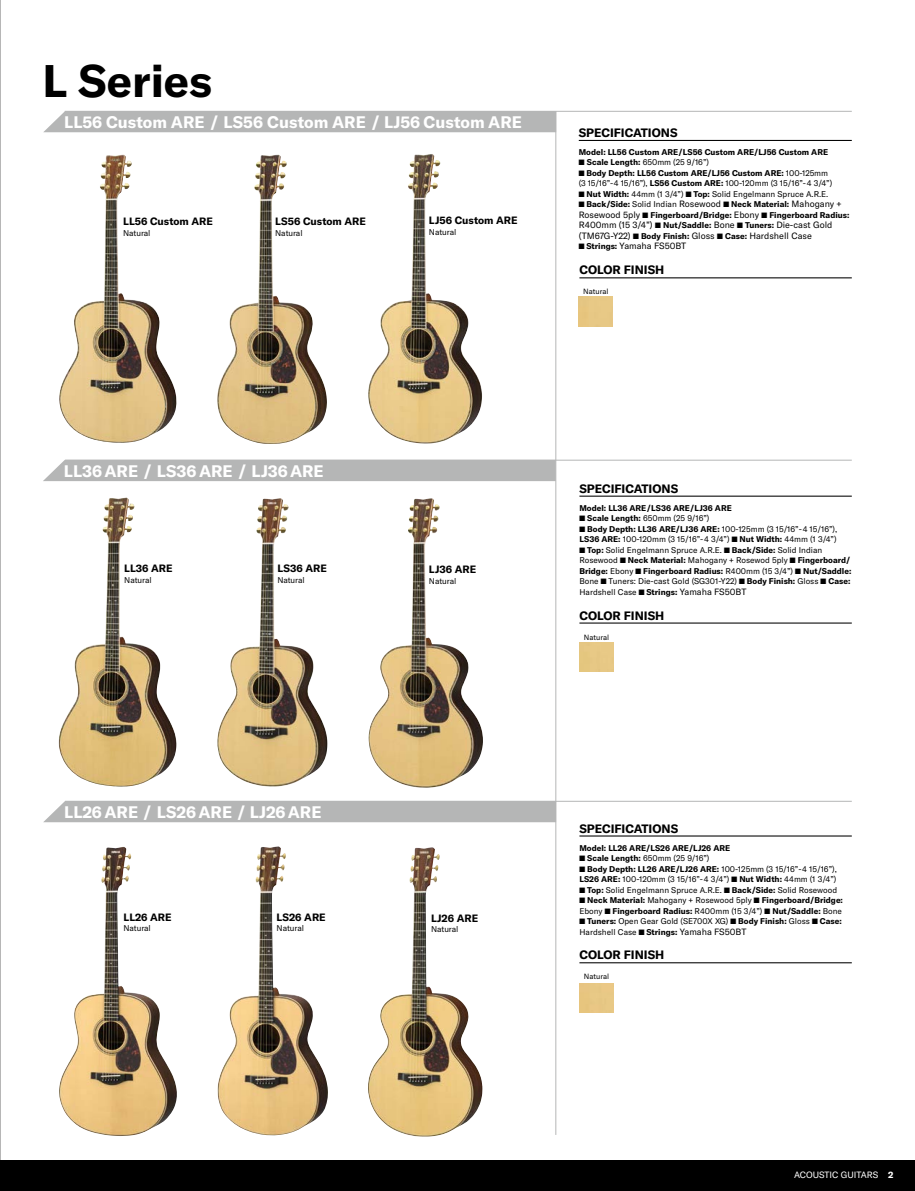
<style>
.page{position:relative;width:915px;height:1191px;background:#fff}
.page>*{position:absolute;margin:0;border:0;box-sizing:border-box;transform-origin:0 0}
.t1{font:700 45px "GT America Y";color:#000}
.t2{font:700 16.5px "GT America Y";color:#fff}
.t3{font:700 12px "GT America Y";color:#000}
.t4{font:700 10.5px "GT America Y";color:#000}
.t5{font:9px/10.5px "GT America Y";color:#000}
.t6{font:9px "GT America Y";color:#fff}
.t7{font:8.25px/10.5px "GT America Y";color:#000}
.t8{font:700 8.25px/10.5px "GT America Y";color:#000}
.t9{font:7.5px "GT America Y";color:#000}
.s1{font-family:"Monotype Sorts";font-weight:400;font-size:7.5px}
.s2{font-weight:400}
.s3{font-weight:400;font-size:9px}
.s4{font-family:"Monotype Sorts";font-size:7.5px}
.s5{font-weight:700;font-size:8.25px}
.s6{font-weight:700}
.s7{font-size:9px}
</style>
<div class="page">
<div style="left:0;top:1159px;width:914px;height:32px;background:#000"></div>
<img style="left:0;top:0;width:1px;height:1160px">
<hr style="left:555px;top:111px;width:1px;height:1023px;background:#b5b6b6">
<div style="left:44px;top:111px;width:511px;height:21px;background:#b5b6b6"></div>
<hr style="left:65px;top:111px;width:786px;height:1px;background:#b5b6b6">
<div style="left:43px;top:460px;width:512px;height:21px;background:#b5b6b6"></div>
<hr style="left:65px;top:460px;width:786px;height:1px;background:#b5b6b6">
<img style="left:59px;top:154px;width:118px;height:289px">
<img style="left:217px;top:154px;width:110px;height:290px">
<img style="left:59px;top:497px;width:117px;height:290px">
<img style="left:217px;top:498px;width:110px;height:288px">
<hr style="left:579px;top:277px;width:272px;height:1px;background:#000">
<hr style="left:578px;top:140px;width:273px;height:1px;background:#000">
<hr style="left:579px;top:622px;width:272px;height:1px;background:#000">
<hr style="left:579px;top:495px;width:272px;height:2px;background:#000">
<hr style="left:65px;top:801px;width:786px;height:1px;background:#b5b6b6">
<div style="left:43px;top:801px;width:512px;height:21px;background:#b5b6b6"></div>
<img style="left:59px;top:847px;width:118px;height:289px">
<img style="left:217px;top:846px;width:111px;height:289px">
<hr style="left:579px;top:962px;width:272px;height:1px;background:#000">
<hr style="left:579px;top:835px;width:272px;height:1px;background:#000">
<img style="left:368px;top:154px;width:114px;height:290px">
<img style="left:368px;top:499px;width:115px;height:289px">
<img style="left:368px;top:847px;width:114px;height:289px">
<h1 class="t1" style="left:43px;top:53px;width:171px">L Series</h1>
<h2 class="t2" style="left:64px;top:111px;width:459px">LL56 Custom ARE / LS56 Custom ARE / LJ56 Custom ARE</h2>
<p class="t4" style="left:123px;top:215px;width:91px">LL56 Custom ARE</p>
<p class="t7" style="left:123px;top:228px;width:29px">Natural</p>
<p class="t4" style="left:275px;top:215px;width:92px">LS56 Custom ARE</p>
<p class="t7" style="left:275px;top:228px;width:29px">Natural</p>
<p class="t4" style="left:429px;top:214px;width:90px">LJ56 Custom ARE</p>
<p class="t7" style="left:429px;top:227px;width:29px">Natural</p>
<h3 class="t3" style="left:578px;top:125px;width:100px">SPECIFICATIONS</h3>
<p class="t8" style="left:578px;top:147px;width:272px">Model: LL56 Custom ARE/LS56 Custom ARE/LJ56 Custom ARE<br><span class="s1">N</span> Scale Length: <span class="s2">650mm (25 9/16”)<br></span><span class="s1">N</span> Body Depth: LL56 Custom ARE/LJ56 Custom ARE: <span class="s2">100-125mm<br>(3 15/16”-4 15/16”),</span> LS56 Custom ARE: <span class="s2">100-120mm (3 15/16”-4 3/4”)<br></span><span class="s1">N</span> Nut Width: <span class="s2">44mm (1 3/4”)</span> <span class="s1">N</span> Top: <span class="s2">Solid Engelmann Spruce A.R.E.<br></span><span class="s1">N</span> Back/Side: <span class="s2">Solid Indian</span> <span class="s3">Rosewood</span> <span class="s1">N</span> Neck Material: <span class="s3">Mahogany + Rosewood 5ply</span> <span class="s1">N</span> Fingerboard/Bridge: <span class="s3">Ebony</span> <span class="s1">N</span> Fingerboard Radius:</p>
<p class="t5" style="left:578px;top:220px;width:255px">R400mm (15 3/4”) <span class="s4">N</span> <span class="s5">Nut/Saddle:</span> Bone <span class="s4">N</span> <span class="s5">Tuners:</span> Die-cast Gold (TM67G-Y22) <span class="s4">N</span> <span class="s5">Body Finish:</span> Gloss <span class="s4">N</span> <span class="s5">Case:</span> Hardshell Case<br><span class="s4">N</span> <span class="s5">Strings:</span> Yamaha FS50BT</p>
<h3 class="t3" style="left:579px;top:263px;width:86px">COLOR FINISH</h3>
<p class="t9" style="left:583px;top:287px;width:27px">Natural</p>
<h2 class="t2" style="left:64px;top:461px;width:261px">LL36 ARE / LS36 ARE / LJ36 ARE</h2>
<p class="t4" style="left:124px;top:562px;width:50px">LL36 ARE</p>
<p class="t7" style="left:124px;top:574px;width:29px">Natural</p>
<p class="t4" style="left:277px;top:562px;width:51px">LS36 ARE</p>
<p class="t7" style="left:277px;top:574px;width:29px">Natural</p>
<h2 class="t2" style="left:64px;top:801px;width:259px">LL26 ARE / LS26 ARE / LJ26 ARE</h2>
<p class="t4" style="left:123px;top:910px;width:50px">LL26 ARE</p>
<p class="t7" style="left:123px;top:923px;width:29px">Natural</p>
<p class="t4" style="left:276px;top:910px;width:51px">LS26 ARE</p>
<p class="t7" style="left:276px;top:923px;width:29px">Natural</p>
<p class="t4" style="left:429px;top:563px;width:49px">LJ36 ARE</p>
<p class="t7" style="left:429px;top:575px;width:29px">Natural</p>
<p class="t4" style="left:431px;top:911px;width:49px">LJ26 ARE</p>
<p class="t7" style="left:431px;top:924px;width:29px">Natural</p>
<h3 class="t3" style="left:579px;top:481px;width:100px">SPECIFICATIONS</h3>
<p class="t7" style="left:579px;top:502px;width:273px"><span class="s6">Model: LL36 ARE/LS36 ARE/LJ36 ARE<br></span><span class="s4">N</span> <span class="s6">Scale Length:</span> 650mm (25 9/16”)<br><span class="s4">N</span> <span class="s6">Body Depth: LL36 ARE/LJ36 ARE:</span> 100-125mm (3 15/16”-4 15/16”), <span class="s6">LS36 ARE:</span> 100-120mm (3 15/16”-4 3/4”) <span class="s4">N</span> <span class="s6">Nut Width:</span> 44mm (1 3/4”)<br><span class="s4">N</span> <span class="s6">Top:</span> Solid Engelmann Spruce A.R.E. <span class="s4">N</span> <span class="s6">Back/Side:</span> Solid Indian Rosewood <span class="s4">N</span> <span class="s6">Neck Material:</span> Mahogany + Rosewod 5ply <span class="s4">N</span> <span class="s6">Fingerboard/ Bridge:</span> Ebony <span class="s4">N</span> <span class="s6">Fingerboard Radius:</span> R400mm (15 3/4”) <span class="s4">N</span> <span class="s6">Nut/Saddle:<br></span>Bone <span class="s4">N</span> Tuners: Die-cast Gold (SG301-Y22) <span class="s4">N</span> <span class="s6">Body Finish:</span> Gloss <span class="s4">N</span> <span class="s6">Case:<br></span>Hardshell Case <span class="s4">N</span> <span class="s6">Strings:</span> <span class="s7">Yamaha FS50BT</span></p>
<h3 class="t3" style="left:579px;top:608px;width:86px">COLOR FINISH</h3>
<p class="t9" style="left:583px;top:632px;width:27px">Natural</p>
<h3 class="t3" style="left:579px;top:820px;width:100px">SPECIFICATIONS</h3>
<p class="t7" style="left:579px;top:842px;width:265px"><span class="s6">Model: LL26 ARE/LS26 ARE/LJ26 ARE<br></span><span class="s4">N</span> <span class="s6">Scale Length:</span> 650mm (25 9/16”)<br><span class="s4">N</span> <span class="s6">Body Depth: LL26 ARE/LJ26 ARE:</span> 100-125mm (3 15/16”-4 15/16”), <span class="s6">LS26 ARE:</span> 100-120mm (3 15/16”-4 3/4”) <span class="s4">N</span> <span class="s6">Nut Width:</span> 44mm (1 3/4”)<br><span class="s4">N</span> <span class="s6">Top:</span> Solid Engelmann Spruce A.R.E. <span class="s4">N</span> <span class="s6">Back/Side:</span> Solid Rosewood <span class="s4">N</span> <span class="s6">Neck Material:</span> Mahogany + Rosewood 5ply <span class="s4">N</span> <span class="s6">Fingerboard/Bridge:<br></span>Ebony <span class="s4">N</span> <span class="s6">Fingerboard Radius:</span> R400mm (15 3/4”) <span class="s4">N</span> <span class="s6">Nut/Saddle:</span> Bone <span class="s4">N</span> <span class="s6">Tuners:</span> Open Gear Gold (SE700X XG) <span class="s4">N</span> <span class="s6">Body Finish:</span> Gloss <span class="s4">N</span> <span class="s6">Case:<br></span>Hardshell Case <span class="s4">N</span> <span class="s6">Strings:</span> <span class="s7">Yamaha FS50BT</span></p>
<h3 class="t3" style="left:579px;top:947px;width:86px">COLOR FINISH</h3>
<p class="t9" style="left:583px;top:972px;width:27px">Natural</p>
<p class="t6" style="left:793px;top:1169px;width:101px">ACOUSTIC GUITARS <span class="s6">2</span></p>
</div>
